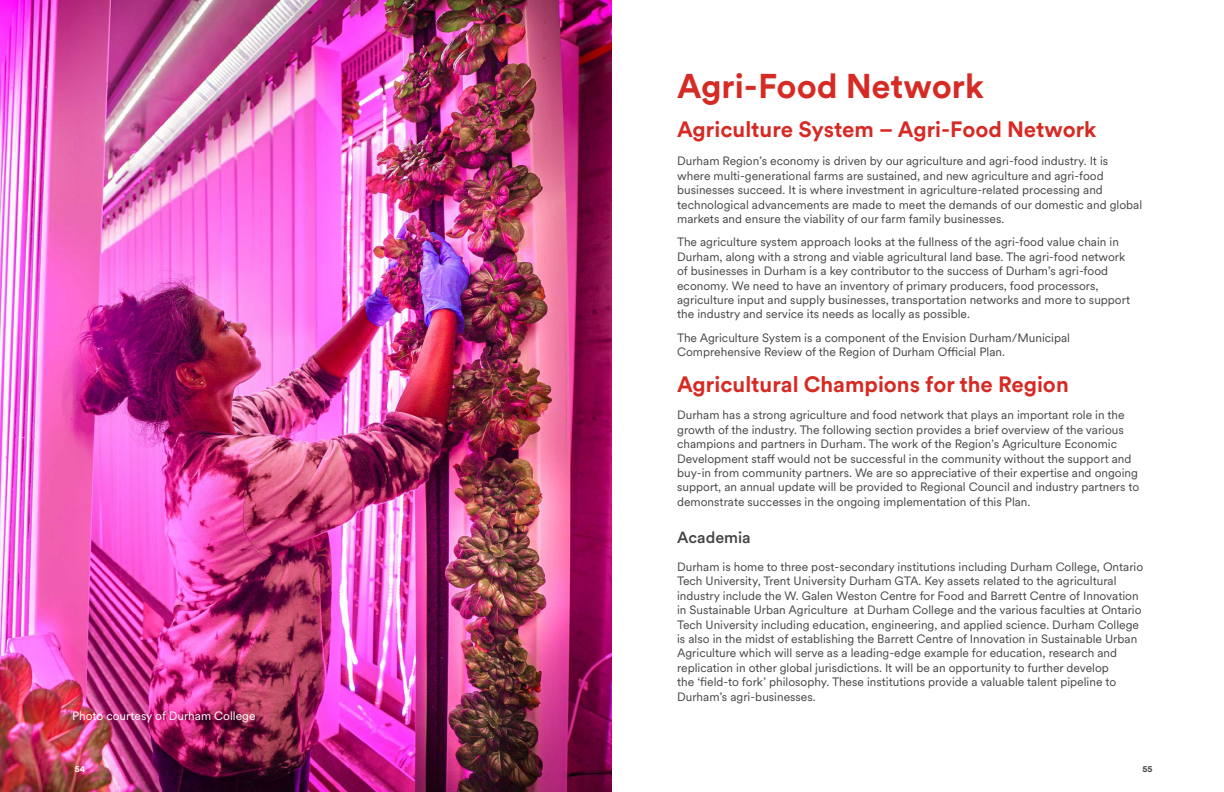
<style>
.page{position:relative;width:1224px;height:792px;background:#fff}
.page>*{position:absolute;margin:0;border:0;box-sizing:border-box;transform-origin:0 0}
.t1{font:700 34px "Circular XX";color:#d62a24}
.t2{font:700 22px "Circular XX";color:#d62a24}
.t3{font:500 16px "Circular XX";color:#444545}
.Body__No_Rag{font:12px/14.4px "Circular XX";color:#444545}
.t4{font:12px "Circular XX";color:#fff}
.t5{font:700 9px "Circular XX";color:#fff}
.t6{font:700 9px "Circular XX";color:#444545}
</style>
<div class="page">
<img style="left:0;top:0;width:612px;height:792px">
<p class="t4" style="left:72px;top:708px;width:185px">Photo courtesy of Durham College</p>
<h2 class="t1" style="left:677px;top:62px;width:308px">Agri-Food Network</h2>
<h3 class="t2" style="left:677px;top:115px;width:421px">Agriculture System – Agri-Food Network</h3>
<p class="Body__No_Rag" style="left:677px;top:153px;width:467px">Durham Region’s economy is driven by our agriculture and agri-food industry. It is where multi-generational farms are sustained, and new agriculture and agri-food businesses succeed. It is where investment in agriculture-related processing and technological advancements are made to meet the demands of our domestic and global markets and ensure the viability of our farm family businesses.</p>
<p class="Body__No_Rag" style="left:677px;top:234px;width:454px">The agriculture system approach looks at the fullness of the agri-food value chain in Durham, along with a strong and viable agricultural land base. The agri-food network of businesses in Durham is a key contributor to the success of Durham’s agri-food economy. We need to have an inventory of primary producers, food processors, agriculture input and supply businesses, transportation networks and more to support the industry and service its needs as locally as possible.</p>
<p class="Body__No_Rag" style="left:677px;top:330px;width:394px">The Agriculture System is a component of the Envision Durham/Municipal<br>Comprehensive Review of the Region of Durham Official Plan.</p>
<h3 class="t2" style="left:677px;top:369px;width:393px">Agricultural Champions for the Region</h3>
<p class="Body__No_Rag" style="left:677px;top:408px;width:464px">Durham has a strong agriculture and food network that plays an important role in the growth of the industry. The following section provides a brief overview of the various champions and partners in Durham. The work of the Region’s Agriculture Economic Development staff would not be successful in the community without the support and buy-in from community partners. We are so appreciative of their expertise and ongoing support, an annual update will be provided to Regional Council and industry partners to demonstrate successes in the ongoing implementation of this Plan.</p>
<h4 class="t3" style="left:677px;top:526px;width:75px">Academia</h4>
<p class="Body__No_Rag" style="left:677px;top:559px;width:468px">Durham is home to three post-secondary institutions including Durham College, Ontario Tech University, Trent University Durham GTA. Key assets related to the agricultural industry include the W. Galen Weston Centre for Food and Barrett Centre of Innovation in Sustainable Urban Agriculture at Durham College and the various faculties at Ontario Tech University including education, engineering, and applied science. Durham College is also in the midst of establishing the Barrett Centre of Innovation in Sustainable Urban Agriculture which will serve as a leading-edge example for education, research and replication in other global jurisdictions. It will be an opportunity to further develop<br>the ‘field-to fork’ philosophy. These institutions provide a valuable talent pipeline to Durham’s agri-businesses.</p>
<p class="t5" style="left:75px;top:762px;width:12px">54</p>
<p class="t6" style="left:1143px;top:762px;width:12px">55</p>
</div>
